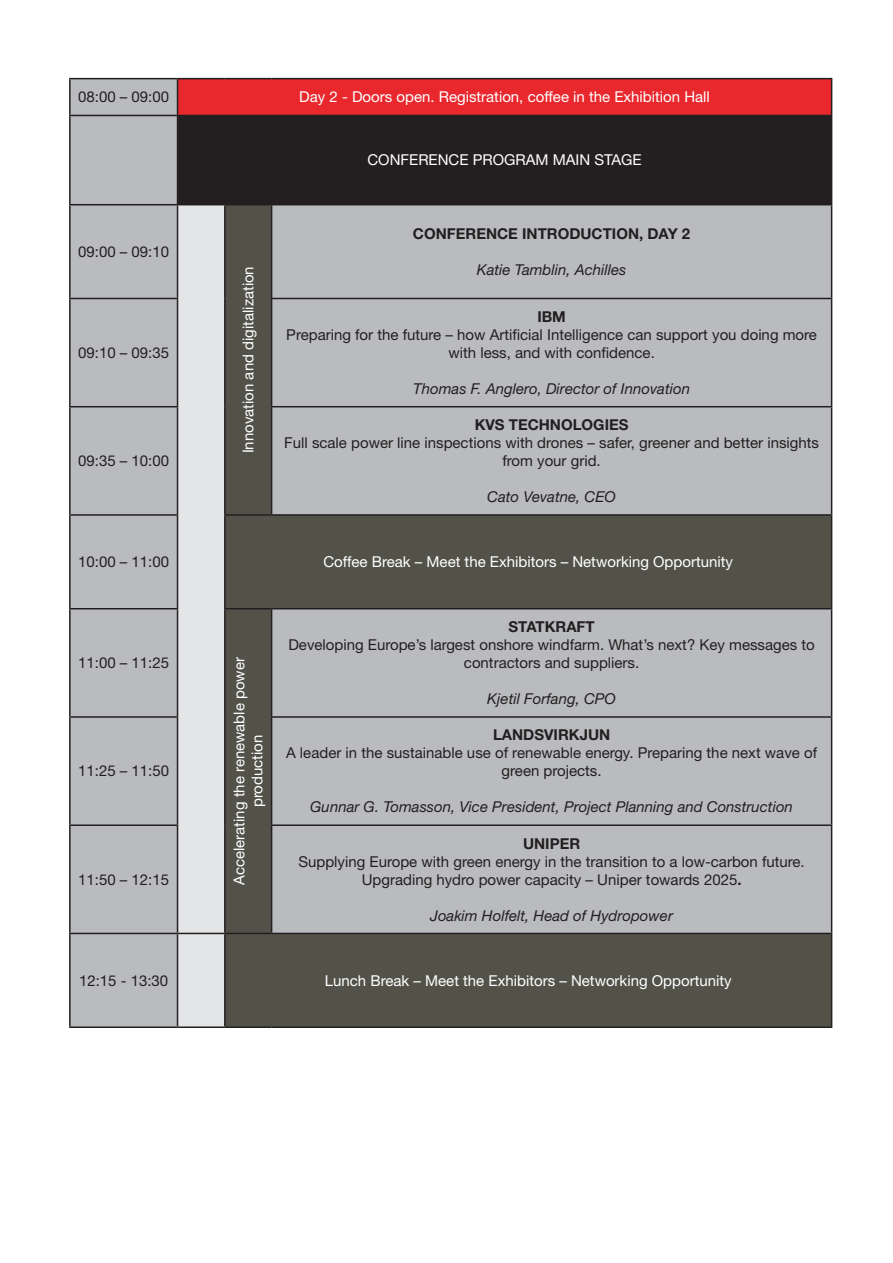
<style>
.page{position:relative;width:893px;height:1263px;background:#fff}
.page>*{position:absolute;margin:0;border:0;box-sizing:border-box;transform-origin:0 0}
.t1{font:15px/18px "Helvetica Neue LT Std";color:#231f20;text-align:center}
.t2{font:15px/18px "Helvetica Neue LT Std";color:#fff;text-align:center}
.t3{font:italic 15px "Helvetica Neue LT Std";color:#231f20}
.t4{font:700 15px "Helvetica Neue LT Std";color:#231f20}
.s1{font-weight:700}
</style>
<div class="page">
<div style="left:71px;top:79px;width:106px;height:947px;background:#babbbe"></div>
<div style="left:178px;top:79px;width:654px;height:36px;background:#e9282d"></div>
<div style="left:178px;top:115px;width:654px;height:90px;background:#231f20"></div>
<div style="left:178px;top:205px;width:46px;height:821px;background:#e4e5e7"></div>
<svg style="left:226px;top:205px;width:605px;height:728px;background:#a5a6a6"></svg>
<div style="left:225px;top:933px;width:607px;height:94px;background:#535249"></div>
<hr style="left:69px;top:116px;width:2px;height:88px;background:#231f20">
<hr style="left:69px;top:204px;width:109px;height:1px;background:#231f20">
<hr style="left:69px;top:205px;width:2px;height:93px;background:#231f20">
<hr style="left:224px;top:205px;width:2px;height:93px;background:#231f20">
<hr style="left:271px;top:205px;width:1px;height:93px;background:#231f20">
<hr style="left:69px;top:298px;width:109px;height:1px;background:#231f20">
<hr style="left:69px;top:299px;width:2px;height:107px;background:#231f20">
<hr style="left:224px;top:298px;width:2px;height:109px;background:#231f20">
<hr style="left:271px;top:298px;width:561px;height:1px;background:#231f20">
<hr style="left:271px;top:299px;width:1px;height:107px;background:#231f20">
<hr style="left:69px;top:406px;width:109px;height:1px;background:#231f20">
<hr style="left:69px;top:407px;width:2px;height:107px;background:#231f20">
<hr style="left:224px;top:407px;width:2px;height:107px;background:#231f20">
<hr style="left:271px;top:406px;width:561px;height:1px;background:#231f20">
<hr style="left:271px;top:407px;width:1px;height:107px;background:#231f20">
<hr style="left:69px;top:514px;width:109px;height:2px;background:#231f20">
<hr style="left:69px;top:516px;width:2px;height:92px;background:#231f20">
<hr style="left:224px;top:514px;width:48px;height:2px;background:#231f20">
<hr style="left:224px;top:516px;width:2px;height:92px;background:#231f20">
<hr style="left:272px;top:514px;width:560px;height:2px;background:#231f20">
<hr style="left:69px;top:608px;width:109px;height:1px;background:#231f20">
<hr style="left:69px;top:609px;width:2px;height:107px;background:#231f20">
<hr style="left:224px;top:609px;width:2px;height:108px;background:#231f20">
<hr style="left:271px;top:609px;width:1px;height:107px;background:#231f20">
<hr style="left:69px;top:716px;width:109px;height:2px;background:#231f20">
<hr style="left:69px;top:718px;width:2px;height:106px;background:#231f20">
<hr style="left:224px;top:717px;width:2px;height:108px;background:#231f20">
<hr style="left:271px;top:718px;width:1px;height:106px;background:#231f20">
<hr style="left:69px;top:824px;width:109px;height:2px;background:#231f20">
<hr style="left:69px;top:826px;width:2px;height:107px;background:#231f20">
<hr style="left:224px;top:825px;width:2px;height:108px;background:#231f20">
<hr style="left:271px;top:826px;width:1px;height:107px;background:#231f20">
<hr style="left:69px;top:933px;width:109px;height:1px;background:#231f20">
<hr style="left:69px;top:934px;width:2px;height:92px;background:#231f20">
<hr style="left:224px;top:934px;width:2px;height:92px;background:#231f20">
<hr style="left:69px;top:1026px;width:109px;height:2px;background:#231f20">
<hr style="left:69px;top:78px;width:109px;height:1px;background:#231f20">
<hr style="left:69px;top:79px;width:2px;height:36px;background:#231f20">
<hr style="left:69px;top:115px;width:109px;height:1px;background:#231f20">
<hr style="left:177px;top:116px;width:1px;height:88px;background:#231f20">
<hr style="left:177px;top:205px;width:1px;height:93px;background:#231f20">
<hr style="left:177px;top:299px;width:1px;height:107px;background:#231f20">
<hr style="left:177px;top:407px;width:1px;height:107px;background:#231f20">
<hr style="left:177px;top:516px;width:1px;height:92px;background:#231f20">
<hr style="left:177px;top:609px;width:1px;height:107px;background:#231f20">
<hr style="left:177px;top:718px;width:1px;height:106px;background:#231f20">
<hr style="left:177px;top:826px;width:1px;height:107px;background:#231f20">
<hr style="left:178px;top:933px;width:47px;height:1px;background:#231f20">
<hr style="left:177px;top:934px;width:1px;height:92px;background:#231f20">
<hr style="left:178px;top:1026px;width:47px;height:2px;background:#231f20">
<hr style="left:224px;top:608px;width:48px;height:1px;background:#231f20">
<hr style="left:272px;top:608px;width:560px;height:1px;background:#231f20">
<hr style="left:271px;top:716px;width:561px;height:2px;background:#231f20">
<hr style="left:271px;top:824px;width:561px;height:2px;background:#231f20">
<hr style="left:225px;top:933px;width:47px;height:1px;background:#231f20">
<hr style="left:272px;top:933px;width:560px;height:1px;background:#231f20">
<hr style="left:225px;top:1026px;width:47px;height:2px;background:#231f20">
<hr style="left:272px;top:1026px;width:560px;height:2px;background:#231f20">
<hr style="left:831px;top:205px;width:1px;height:93px;background:#231f20">
<hr style="left:831px;top:299px;width:1px;height:107px;background:#231f20">
<hr style="left:831px;top:407px;width:1px;height:107px;background:#231f20">
<hr style="left:831px;top:516px;width:1px;height:92px;background:#231f20">
<hr style="left:831px;top:609px;width:1px;height:107px;background:#231f20">
<hr style="left:831px;top:718px;width:1px;height:106px;background:#231f20">
<hr style="left:831px;top:826px;width:1px;height:107px;background:#231f20">
<hr style="left:831px;top:934px;width:1px;height:92px;background:#231f20">
<hr style="left:178px;top:78px;width:47px;height:1px;background:#231f20">
<hr style="left:177px;top:79px;width:1px;height:36px;background:#231f20">
<hr style="left:225px;top:78px;width:47px;height:1px;background:#231f20">
<hr style="left:272px;top:78px;width:560px;height:1px;background:#231f20">
<hr style="left:831px;top:79px;width:1px;height:36px;background:#231f20">
<p class="t1" style="left:78px;top:88px;width:92px">08:00 – 09:00</p>
<p class="t2" style="left:299px;top:88px;width:412px">Day 2 - Doors open. Registration, coffee in the Exhibition Hall</p>
<p class="t1" style="left:78px;top:242px;width:92px">09:00 – 09:10</p>
<p class="t1" style="left:78px;top:343px;width:92px">09:10 – 09:35</p>
<p class="t1" style="left:78px;top:452px;width:92px">09:35 – 10:00</p>
<p class="t2" style="left:239px;top:453px;width:189px;rotate:-90deg">Innovation and digitalization</p>
<p class="t2" style="left:367px;top:151px;width:276px">CONFERENCE PROGRAM MAIN STAGE</p>
<p class="t4" style="left:413px;top:224px;width:279px">CONFERENCE INTRODUCTION, DAY 2</p>
<p class="t3" style="left:477px;top:261px;width:151px">Katie Tamblin, Achilles</p>
<p class="t4" style="left:537px;top:307px;width:30px">IBM</p>
<p class="t1" style="left:286px;top:325px;width:532px">Preparing for the future – how Artificial Intelligence can support you doing more with less, and with confidence.</p>
<p class="t3" style="left:413px;top:380px;width:278px">Thomas F. Anglero, Director of Innovation</p>
<p class="t4" style="left:475px;top:416px;width:155px">KVS TECHNOLOGIES</p>
<p class="t1" style="left:284px;top:434px;width:536px">Full scale power line inspections with drones – safer, greener and better insights from your grid.</p>
<p class="t3" style="left:487px;top:488px;width:130px">Cato Vevatne, CEO</p>
<p class="t1" style="left:78px;top:553px;width:92px">10:00 – 11:00</p>
<p class="t2" style="left:323px;top:553px;width:411px">Coffee Break – Meet the Exhibitors – Networking Opportunity</p>
<p class="t1" style="left:78px;top:654px;width:92px">11:00 – 11:25</p>
<p class="t2" style="left:230px;top:885px;width:229px;rotate:-90deg">Accelerating the renewable power production</p>
<p class="t1" style="left:78px;top:762px;width:92px">11:25 – 11:50</p>
<p class="t1" style="left:78px;top:870px;width:92px">11:50 – 12:15</p>
<p class="t4" style="left:509px;top:618px;width:88px">STATKRAFT</p>
<p class="t1" style="left:288px;top:636px;width:528px">Developing Europe’s largest onshore windfarm. What’s next? Key messages to contractors and suppliers.</p>
<p class="t3" style="left:487px;top:690px;width:130px">Kjetil Forfang, CPO</p>
<p class="t4" style="left:493px;top:726px;width:119px">LANDSVIRKJUN</p>
<p class="t1" style="left:286px;top:744px;width:533px">A leader in the sustainable use of renewable energy. Preparing the next wave of green projects.</p>
<p class="t3" style="left:310px;top:798px;width:484px">Gunnar G. Tomasson, Vice President, Project Planning and Construction</p>
<p class="t4" style="left:523px;top:834px;width:59px">UNIPER</p>
<p class="t1" style="left:298px;top:852px;width:508px">Supplying Europe with green energy in the transition to a low-carbon future.<br>Upgrading hydro power capacity – Uniper towards 2025<span class="s1">.</span></p>
<p class="t3" style="left:430px;top:906px;width:244px">Joakim Holfelt, Head of Hydropower</p>
<p class="t1" style="left:79px;top:971px;width:91px">12:15 - 13:30</p>
<p class="t2" style="left:325px;top:971px;width:408px">Lunch Break – Meet the Exhibitors – Networking Opportunity</p>
</div>
